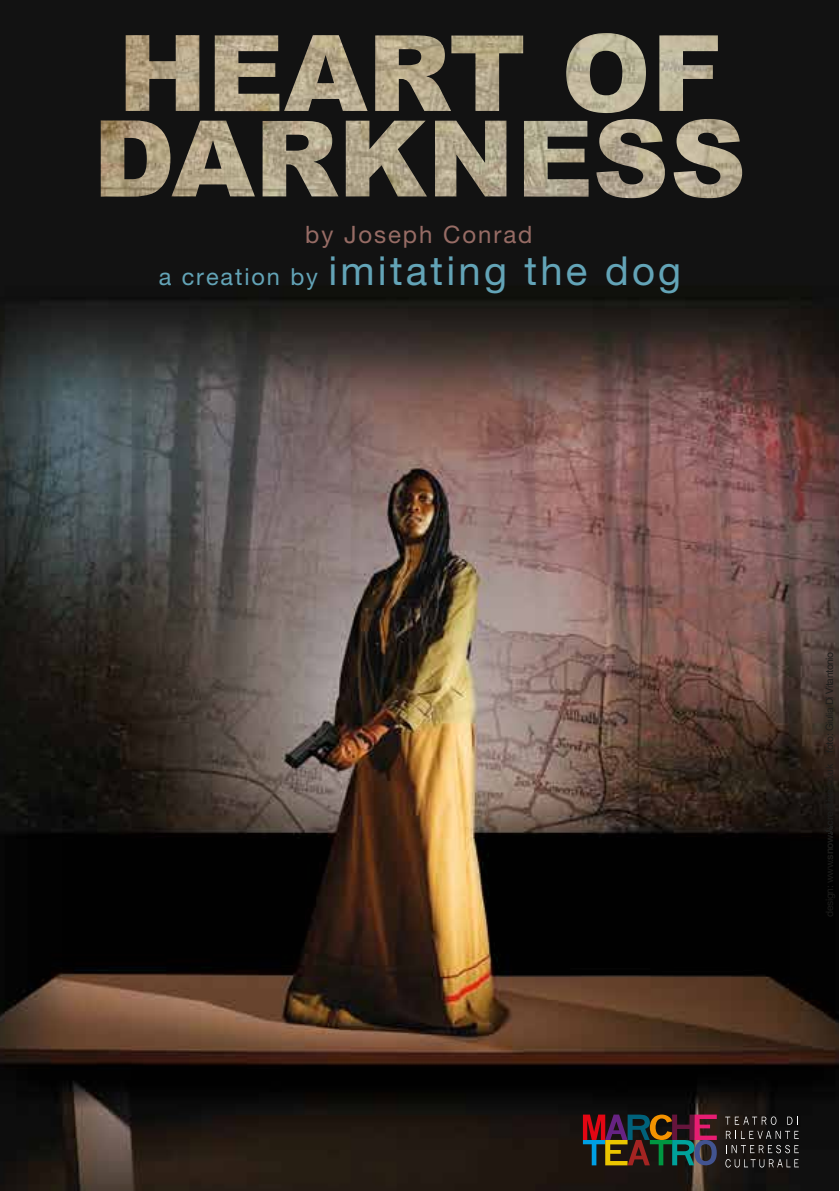
<style>
.page{position:relative;width:840px;height:1191px;background:#fff}
.page>*{position:absolute;margin:0;border:0;box-sizing:border-box;transform-origin:0 0}
.t1{font:40px "Helvetica Neue";letter-spacing:.08em;color:#63a4b7}
.t2{font:24px "Helvetica Neue";letter-spacing:.08em;color:#976c65}
.t3{font:10.2px "Helvetica Neue";letter-spacing:-.04em;color:#1d1d1b}
.s1{font-size:23.6px}
</style>
<div class="page">
<img style="left:0;top:1px;width:838px;height:1190px">
<img style="left:101px;top:33px;width:640px;height:165px">
<svg style="left:823px;top:825px;width:10px;height:10px"></svg>
<svg style="left:724px;top:1116px;width:52px;height:8px"></svg>
<svg style="left:786px;top:1116px;width:11px;height:8px"></svg>
<svg style="left:725px;top:1130px;width:73px;height:23px;background:#312e2d"></svg>
<svg style="left:725px;top:1159px;width:73px;height:8px"></svg>
<svg style="left:582px;top:1114px;width:134px;height:51px;background:#4b3733"></svg>
<p class="t2" style="left:305px;top:220px;width:228px">by Joseph Conrad</p>
<p class="t1" style="left:159px;top:247px;width:523px"><span class="s1">a creation by</span> imitating the dog</p>
<p class="t3" style="left:823px;top:752px;width:102px;rotate:-90deg">foto: Giulia Di Vitantonio</p>
</div>
